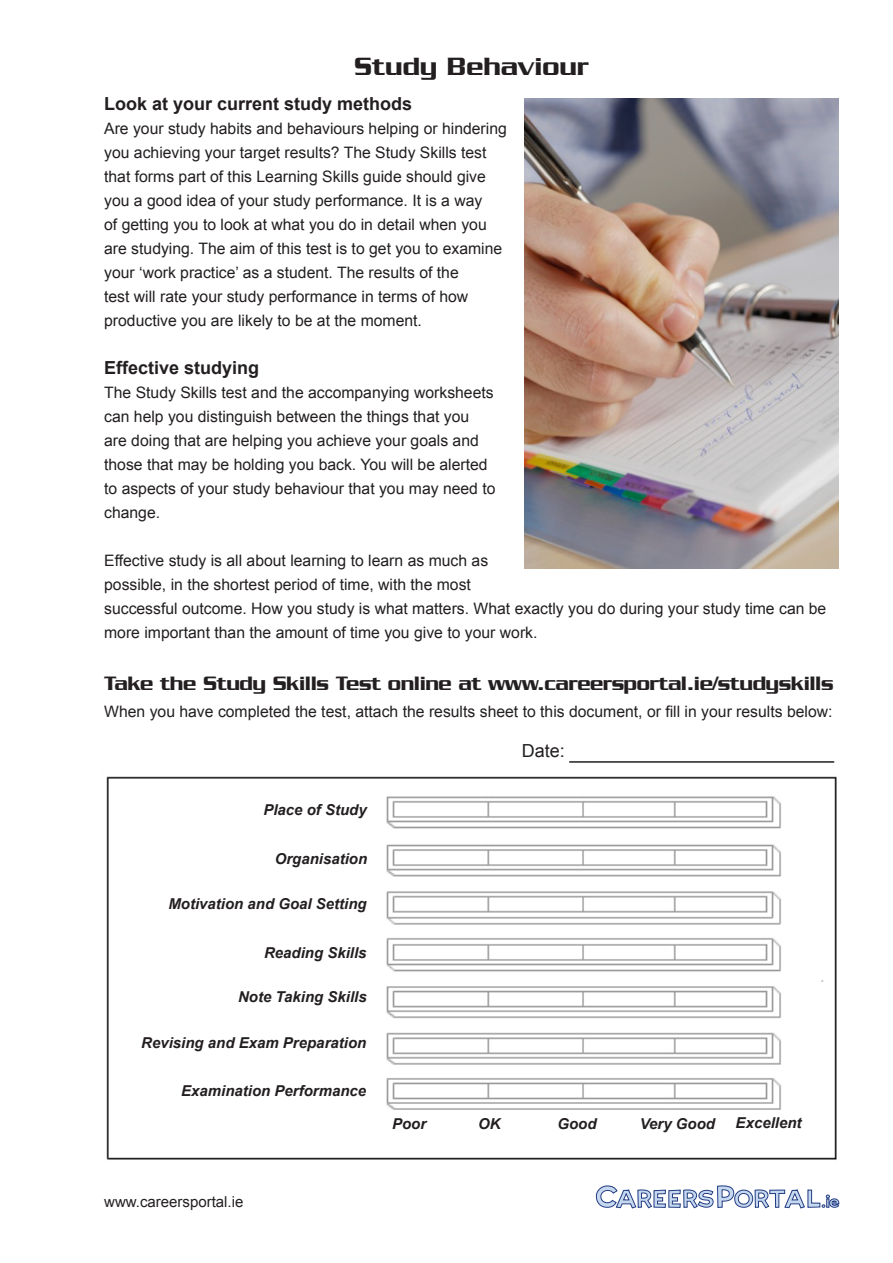
<style>
.page{position:relative;width:893px;height:1263px;background:#fff}
.page>*{position:absolute;margin:0;border:0;box-sizing:border-box;transform-origin:0 0}
.t1{font:500 27px "Serpentine";color:#231f20}
.t2{font:24.3px "Big Sky";color:#c6d8ef}
.t3{font:500 21px "Serpentine";letter-spacing:-.02em;color:#231f20}
.t4{font:700 18px "Arial";color:#231f20}
.t5{font:18px "Arial";color:#231f20}
.t6{font:15.75px/24px "Arial";color:#231f20}
.t7{font:italic 700 15px "Arial";color:#231f20}
.t8{font:15px "Arial";color:#231f20}
.s1{font-size:30.45px}
.s2{font-size:16.2px}
</style>
<div class="page">
<img style="left:106px;top:776px;width:731px;height:384px">
<img style="left:524px;top:99px;width:315px;height:469px">
<svg style="left:596px;top:1185px;width:243px;height:23px"></svg>
<hr style="left:569px;top:761px;width:265px;height:2px;background:#231f20">
<p class="t1" style="left:354px;top:51px;width:236px">Study Behaviour</p>
<p class="t4" style="left:104px;top:92px;width:310px">Look at your current study methods</p>
<p class="t6" style="left:104px;top:117px;width:404px">Are your study habits and behaviours helping or hindering you achieving your target results? The Study Skills test that forms part of this Learning Skills guide should give you a good idea of your study performance. It is a way<br>of getting you to look at what you do in detail when you are studying. The aim of this test is to get you to examine your ‘work practice’ as a student. The results of the<br>test will rate your study performance in terms of how productive you are likely to be at the moment.</p>
<p class="t4" style="left:104px;top:356px;width:157px">Effective studying</p>
<p class="t6" style="left:104px;top:381px;width:393px">The Study Skills test and the accompanying worksheets can help you distinguish between the things that you are doing that are helping you achieve your goals and those that may be holding you back. You will be alerted to aspects of your study behaviour that you may need to change.</p>
<p class="t6" style="left:104px;top:549px;width:724px">Effective study is all about learning to learn as much as<br>possible, in the shortest period of time, with the most<br>successful outcome. How you study is what matters. What exactly you do during your study time can be more important than the amount of time you give to your work.</p>
<p class="t3" style="left:104px;top:671px;width:731px">Take the Study Skills Test online at www.careersportal.ie/studyskills</p>
<p class="t6" style="left:104px;top:700px;width:730px">When you have completed the test, attach the results sheet to this document, or fill in your results below:</p>
<p class="t7" style="left:263px;top:800px;width:105px">Place of Study</p>
<p class="t7" style="left:275px;top:848px;width:94px">Organisation</p>
<p class="t7" style="left:168px;top:894px;width:200px">Motivation and Goal Setting</p>
<p class="t7" style="left:264px;top:943px;width:104px">Reading Skills</p>
<p class="t7" style="left:238px;top:987px;width:130px">Note Taking Skills</p>
<p class="t7" style="left:141px;top:1033px;width:227px">Revising and Exam Preparation</p>
<p class="t7" style="left:181px;top:1081px;width:187px">Examination Performance</p>
<p class="t5" style="left:522px;top:739px;width:45px">Date:</p>
<p class="t7" style="left:392px;top:1113px;width:36px">Poor</p>
<p class="t7" style="left:478px;top:1113px;width:24px">OK</p>
<p class="t7" style="left:557px;top:1113px;width:41px">Good</p>
<p class="t7" style="left:640px;top:1113px;width:77px">Very Good</p>
<p class="t7" style="left:736px;top:1113px;width:67px">Excellent</p>
<p class="t8" style="left:104px;top:1192px;width:141px">www.careersportal.ie</p>
<h2 class="t2" style="left:596px;top:1185px;width:244px"><span class="s1">C</span>AREERS<span class="s1">P</span>ORTAL<span class="s2">.ie</span></h2>
</div>
